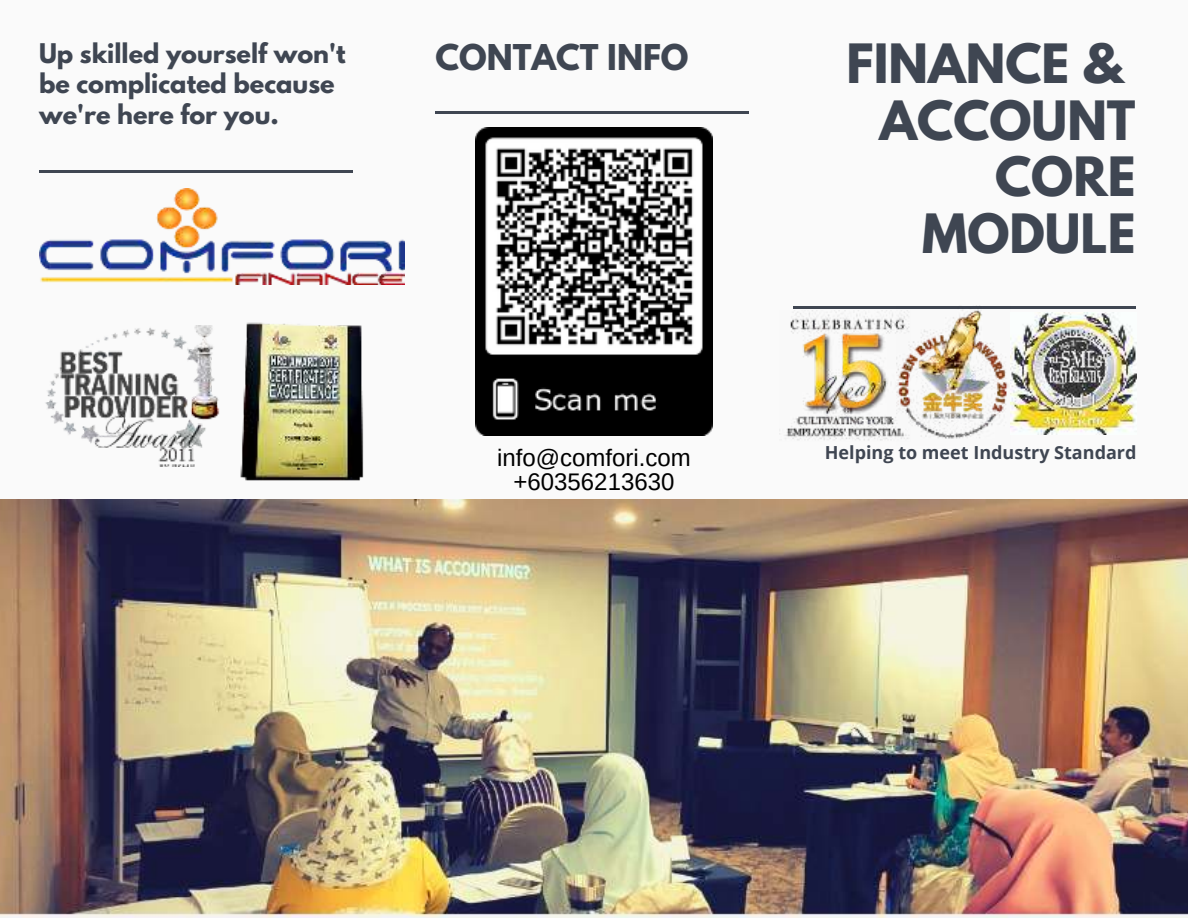
<style>
.page{position:relative;width:1188px;height:918px;background:#fafafa}
.page>*{position:absolute;margin:0;border:0;box-sizing:border-box;transform-origin:0 0}
.t1{font:700 48px/56.4px "League Spartan";color:#3f4652;text-align:right}
.t2{font:700 31.5px "League Spartan";color:#3f4652}
.t3{font:700 24px/30.3px "League Spartan";color:#3f4652}
.t4{font:24px/23.7px "Arimo";color:#000;text-align:center}
.t5{font:700 18px "Open Sans";color:#3f4652}
</style>
<div class="page">
<img style="left:0;top:500px;width:1188px;height:418px">
<hr style="left:435px;top:111px;width:314px;height:2px;background:#3f4652">
<hr style="left:793px;top:306px;width:343px;height:2px;background:#3f4652">
<hr style="left:39px;top:170px;width:314px;height:2px;background:#3f4652">
<img style="left:475px;top:127px;width:238px;height:309px">
<img style="left:39px;top:188px;width:366px;height:97px">
<img style="left:45px;top:325px;width:175px;height:142px">
<img style="left:896px;top:308px;width:114px;height:131px">
<img style="left:1010px;top:312px;width:126px;height:123px">
<img style="left:779px;top:310px;width:132px;height:131px">
<img style="left:231px;top:322px;width:140px;height:189px">
<p class="t3" style="left:39px;top:38px;width:308px">Up skilled yourself won't be complicated because we're here for you.</p>
<h2 class="t2" style="left:435px;top:33px;width:255px">CONTACT INFO</h2>
<h1 class="t1" style="left:847px;top:35px;width:291px">FINANCE &amp;<br>ACCOUNT<br>CORE<br>MODULE</h1>
<p class="t4" style="left:497px;top:446px;width:195px">info@comfori.com +60356213630</p>
<p class="t5" style="left:825px;top:440px;width:313px">Helping to meet Industry Standard</p>
</div>
